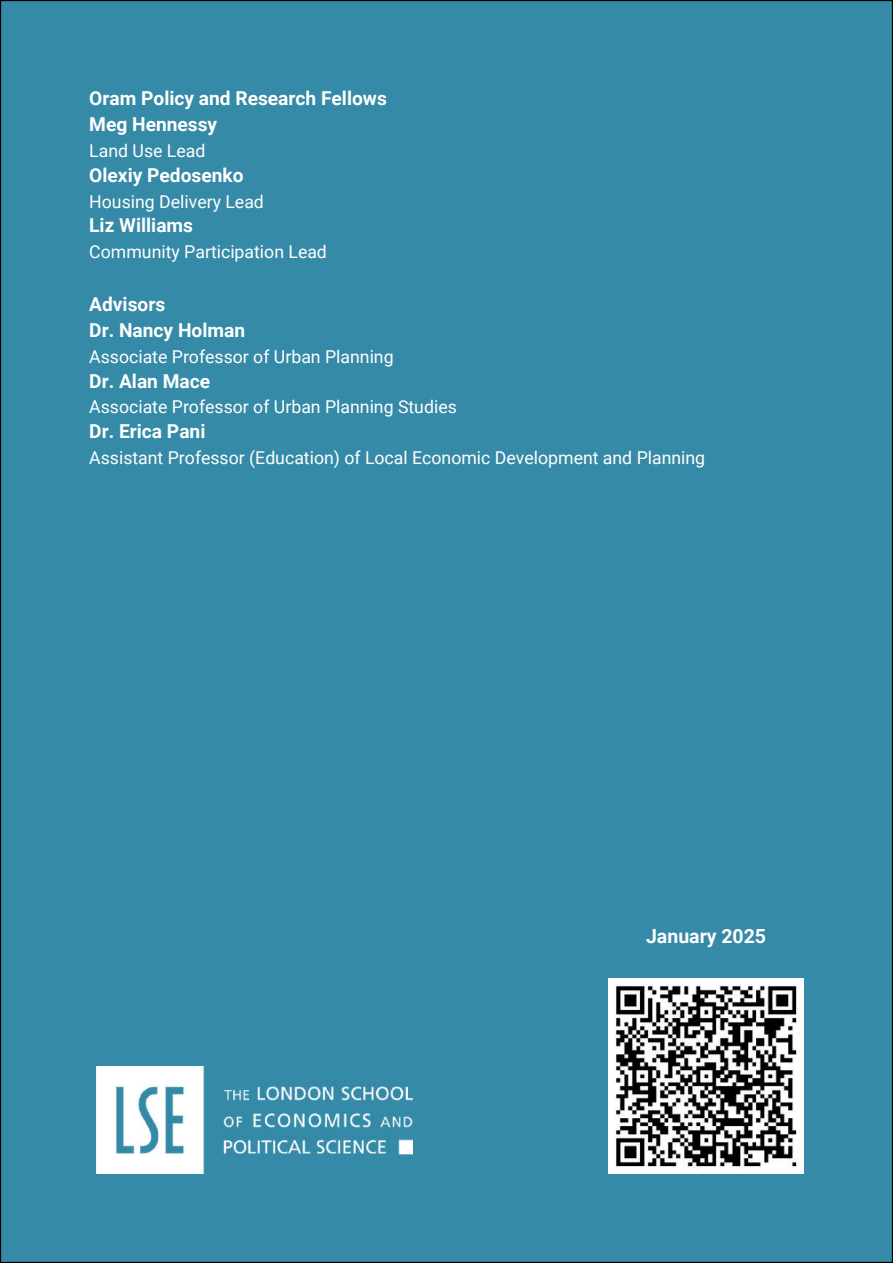
<style>
.page{position:relative;width:893px;height:1263px;background:#348aa7}
.page>*{position:absolute;margin:0;border:0;box-sizing:border-box;transform-origin:0 0}
.t1{font:700 19.5px "Roboto";color:#fff}
.t2{font:700 19.2px/25.8px "Roboto";color:#fff}
.t3{font:17.7px "Roboto";color:#fff}
</style>
<div class="page">
<p class="t2" style="left:89px;top:86px;width:299px">Oram Policy and Research Fellows<br>Meg Hennessy</p>
<p class="t3" style="left:89px;top:141px;width:118px">Land Use Lead</p>
<p class="t2" style="left:89px;top:162px;width:156px">Olexiy Pedosenko</p>
<p class="t3" style="left:89px;top:191px;width:176px">Housing Delivery Lead</p>
<p class="t2" style="left:89px;top:213px;width:105px">Liz Williams</p>
<p class="t3" style="left:89px;top:242px;width:239px">Community Participation Lead</p>
<p class="t2" style="left:89px;top:292px;width:157px">Advisors<br>Dr. Nancy Holman</p>
<p class="t3" style="left:89px;top:346px;width:306px">Associate Professor of Urban Planning</p>
<p class="t2" style="left:89px;top:368px;width:122px">Dr. Alan Mace</p>
<p class="t3" style="left:89px;top:397px;width:369px">Associate Professor of Urban Planning Studies</p>
<p class="t2" style="left:89px;top:419px;width:118px">Dr. Erica Pani</p>
<p class="t3" style="left:89px;top:448px;width:617px">Assistant Professor (Education) of Local Economic Development and Planning</p>
<p class="t1" style="left:646px;top:925px;width:122px">January 2025</p>
</div>
